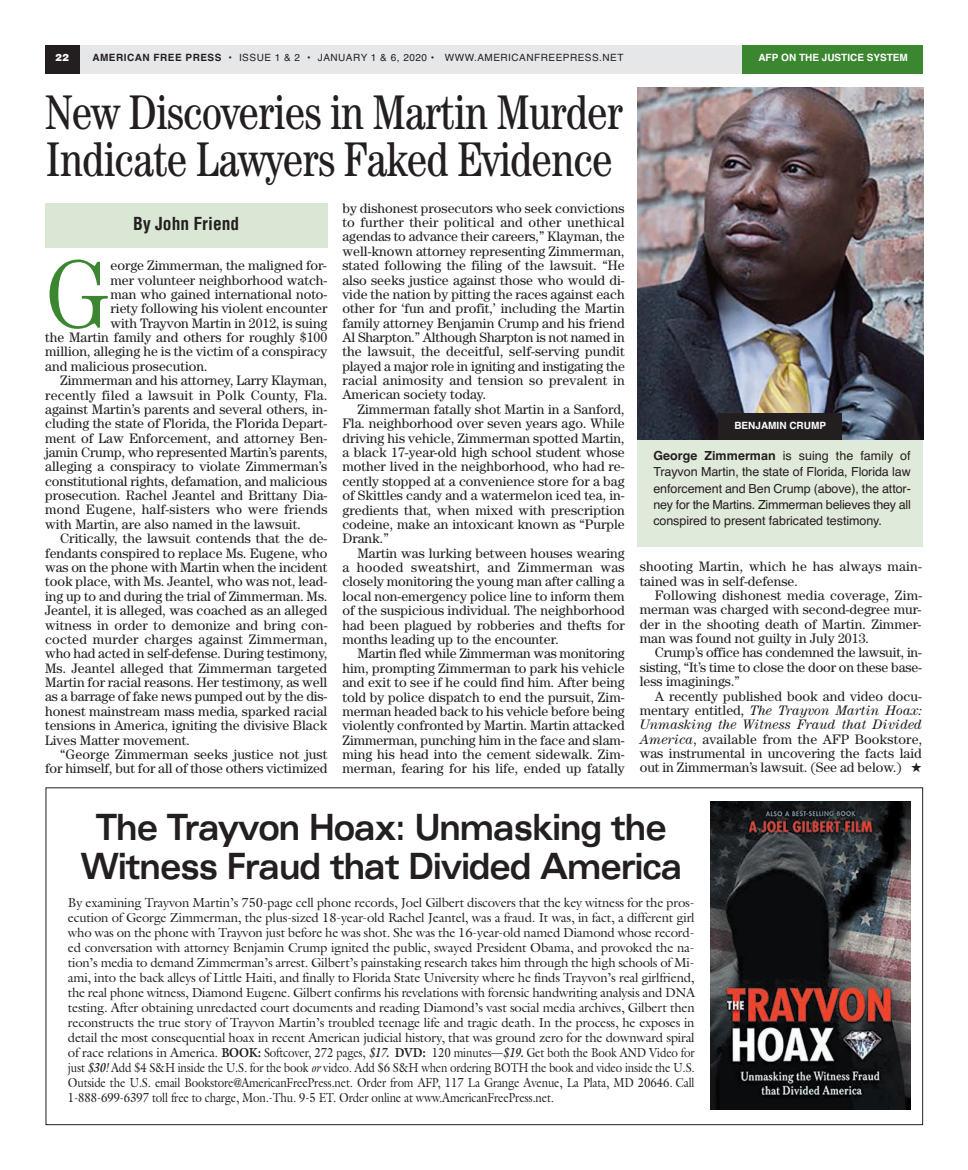
<style>
.page{position:relative;width:968px;height:1170px;background:#fff}
.page>*{position:absolute;margin:0;border:0;box-sizing:border-box;transform-origin:0 0}
.t1{font:300 97.38px "Century";color:#3b8730}
.t2{font:condensed 48.75px/46.9px "Century";letter-spacing:-.02em;color:#231f20;scale:.95 1}
.t3{font:700 expanded 36.25px/38.6px "Univers";letter-spacing:-.035em;color:#231f20;text-align:center;scale:.8 1}
.t4{font:700 condensed 17.5px "Helvetica";color:#231f20}
.t5{font:13.75px/14.4px "Century";color:#231f20;text-align:justify}
.t6{font:13.75px "Century";letter-spacing:.02em;color:#231f20}
.t7{font:13.12px/15px "Galliard";letter-spacing:-.015em;color:#231f20;text-align:justify}
.t8{font:12.5px/16.2px "Helvetica";letter-spacing:-.005em;color:#231f20;text-align:justify}
.t9{font:10px "Helvetica";letter-spacing:.05em;color:#231f20}
.t10{font:700 10px "Helvetica";color:#fff}
.t11{font:900 10px "Helvetica";color:#fff}
.s1{font-weight:700}
.s2{font-style:italic}
.s3{font-weight:700;font-style:italic}
</style>
<div class="page">
<div style="left:45px;top:45px;width:877px;height:28px;background:#e6e7e9"></div>
<div style="left:742px;top:45px;width:181px;height:28px;background:#3b8730"></div>
<div style="left:45px;top:45px;width:35px;height:28px;background:#231f20"></div>
<div style="left:45px;top:203px;width:282px;height:45px;background:#dae7d4"></div>
<div style="left:637px;top:440px;width:286px;height:107px;background:#e0eada"></div>
<img style="left:637px;top:88px;width:286px;height:352px">
<div style="left:718px;top:413px;width:124px;height:27px;background:#231f20"></div>
<img style="left:710px;top:801px;width:200px;height:309px">
<p class="t11" style="left:55px;top:51px;width:15px">22</p>
<p class="t9" style="left:92px;top:54px;width:532px"><span class="s1">AMERICAN FREE PRESS</span> • ISSUE 1 &amp; 2 • JANUARY 1 &amp; 6, 2020 • WWW.AMERICANFREEPRESS.NET</p>
<p class="t10" style="left:758px;top:54px;width:151px">AFP ON THE JUSTICE SYSTEM</p>
<h2 class="t2" style="left:45px;top:89px;width:609px">New Discoveries in Martin Murder<br>Indicate Lawyers Faked Evidence</h2>
<p class="t4" style="left:133px;top:213px;width:107px">By John Friend</p>
<h1 class="t1" style="left:45px;top:238px;width:67px">G</h1>
<p class="t5" style="left:110px;top:258px;width:218px">eorge Zimmerman, the maligned for-</p>
<p class="t5" style="left:110px;top:272px;width:218px">mer volunteer neighborhood watch-</p>
<p class="t5" style="left:110px;top:287px;width:218px">man who gained international noto-</p>
<p class="t5" style="left:110px;top:301px;width:218px">riety following his violent encounter</p>
<p class="t5" style="left:110px;top:316px;width:218px">with Trayvon Martin in 2012, is suing</p>
<p class="t5" style="left:45px;top:330px;width:284px">the Martin family and others for roughly $100</p>
<p class="t5" style="left:45px;top:344px;width:284px">million, alleging he is the victim of a conspiracy</p>
<p class="t5" style="left:45px;top:359px;width:164px">and malicious prosecution.</p>
<p class="t5" style="left:60px;top:373px;width:269px">Zimmerman and his attorney, Larry Klayman,</p>
<p class="t6" style="left:45px;top:387px;width:284px">recently filed a lawsuit in Polk County, Fla.</p>
<p class="t5" style="left:45px;top:402px;width:284px">against Martin’s parents and several others, in-</p>
<p class="t5" style="left:45px;top:416px;width:284px">cluding the state of Florida, the Florida Depart-</p>
<p class="t5" style="left:45px;top:431px;width:284px">ment of Law Enforcement, and attorney Ben-</p>
<p class="t5" style="left:45px;top:445px;width:284px">jamin Crump, who represented Martin’s parents,</p>
<p class="t5" style="left:45px;top:459px;width:283px">alleging a conspiracy to violate Zimmerman’s</p>
<p class="t5" style="left:45px;top:474px;width:284px">constitutional rights, defamation, and malicious</p>
<p class="t5" style="left:45px;top:488px;width:284px">prosecution. Rachel Jeantel and Brittany Dia-</p>
<p class="t5" style="left:45px;top:502px;width:284px">mond Eugene, half-sisters who were friends</p>
<p class="t5" style="left:45px;top:517px;width:257px">with Martin, are also named in the lawsuit.</p>
<p class="t5" style="left:60px;top:531px;width:269px">Critically, the lawsuit contends that the de-</p>
<p class="t5" style="left:45px;top:546px;width:284px">fendants conspired to replace Ms. Eugene, who</p>
<p class="t5" style="left:45px;top:560px;width:284px">was on the phone with Martin when the incident</p>
<p class="t5" style="left:45px;top:574px;width:284px">took place, with Ms. Jeantel, who was not, lead-</p>
<p class="t5" style="left:45px;top:589px;width:284px">ing up to and during the trial of Zimmerman. Ms.</p>
<p class="t5" style="left:45px;top:603px;width:284px">Jeantel, it is alleged, was coached as an alleged</p>
<p class="t5" style="left:45px;top:617px;width:284px">witness in order to demonize and bring con-</p>
<p class="t6" style="left:45px;top:631px;width:284px">cocted murder charges against Zimmerman,</p>
<p class="t5" style="left:45px;top:646px;width:284px">who had acted in self-defense. During testimony,</p>
<p class="t5" style="left:45px;top:661px;width:283px">Ms. Jeantel alleged that Zimmerman targeted</p>
<p class="t5" style="left:45px;top:675px;width:284px">Martin for racial reasons. Her testimony, as well</p>
<p class="t5" style="left:45px;top:689px;width:284px">as a barrage of fake news pumped out by the dis-</p>
<p class="t5" style="left:45px;top:704px;width:284px">honest mainstream mass media, sparked racial</p>
<p class="t5" style="left:45px;top:718px;width:284px">tensions in America, igniting the divisive Black</p>
<p class="t5" style="left:45px;top:732px;width:146px">Lives Matter movement.</p>
<p class="t5" style="left:60px;top:747px;width:269px">“George Zimmerman seeks justice not just</p>
<p class="t5" style="left:45px;top:761px;width:284px">for himself, but for all of those others victimized</p>
<p class="t5" style="left:342px;top:201px;width:284px">by dishonest prosecutors who seek convictions to further their political and other unethical agendas to advance their careers,” Klayman, the well-known attorney representing Zimmerman, stated following the filing of the lawsuit. “He also seeks justice against those who would di&shy;vide the nation by pitting the races against each other for ‘fun and profit,’ including the Martin family attorney Benjamin Crump and his friend Al Sharpton.” Although Sharpton is not named in the lawsuit, the deceitful, self-serving pundit played a major role in igniting and instigating the racial animosity and tension so prevalent in American society today.</p>
<p class="t5" style="left:342px;top:402px;width:284px;text-indent:15px">Zimmerman fatally shot Martin in a Sanford, Fla. neighborhood over seven years ago. While driving his vehicle, Zimmerman spotted Martin, a black 17-year-old high school student whose mother lived in the neighborhood, who had re&shy;cently stopped at a convenience store for a bag of Skittles candy and a watermelon iced tea, in&shy;gredients that, when mixed with prescription codeine, make an intoxicant known as “Purple Drank.”</p>
<p class="t5" style="left:342px;top:546px;width:284px;text-indent:15px">Martin was lurking between houses wearing a hooded sweatshirt, and Zimmerman was closely monitoring the young man after calling a local non-emergency police line to inform them of the suspicious individual. The neighborhood had been plagued by robberies and thefts for months leading up to the encounter.</p>
<p class="t5" style="left:342px;top:646px;width:284px;text-indent:15px">Martin fled while Zimmerman was monitoring him, prompting Zimmerman to park his vehicle and exit to see if he could find him. After being told by police dispatch to end the pursuit, Zim&shy;merman headed back to his vehicle before being violently confronted by Martin. Martin attacked Zimmerman, punching him in the face and slam&shy;ming his head into the cement sidewalk. Zim&shy;merman, fearing for his life, ended up fatally</p>
<p class="t10" style="left:734px;top:422px;width:93px">BENJAMIN CRUMP</p>
<p class="t8" style="left:653px;top:449px;width:259px"><span class="s1">George Zimmerman</span> is suing the family of Trayvon Martin, the state of Florida, Florida law enforcement and Ben Crump (above), the attor&shy;ney for the Martins. Zimmerman believes they all conspired to present fabricated testimony.</p>
<p class="t5" style="left:639px;top:559px;width:284px">shooting Martin, which he has always main&shy;tained was in self-defense.</p>
<p class="t5" style="left:639px;top:588px;width:284px;text-indent:15px">Following dishonest media coverage, Zim&shy;merman was charged with second-degree mur&shy;der in the shooting death of Martin. Zimmer&shy;man was found not guilty in July 2013.</p>
<p class="t5" style="left:639px;top:645px;width:284px;text-indent:15px">Crump’s office has condemned the lawsuit, in&shy;sisting, “It’s time to close the door on these base&shy;less imaginings.”</p>
<p class="t5" style="left:639px;top:688px;width:284px;text-indent:15px">A recently published book and video docu&shy;mentary entitled, <span class="s2">The Trayvon Martin Hoax:<br>Unmasking the Witness Fraud that Divided America</span>, available from the AFP Bookstore, was instrumental in uncovering the facts laid out in Zimmerman’s lawsuit. (See ad below.) ★</p>
<h3 class="t3" style="left:80px;top:808px;width:754px">The Trayvon Hoax: Unmasking the<br>Witness Fraud that Divided America</h3>
<p class="t7" style="left:68px;top:895px;width:628px">By examining Trayvon Martin’s 750-page cell phone records, Joel Gilbert discovers that the key witness for the pros&shy;ecution of George Zimmerman, the plus-sized 18-year-old Rachel Jeantel, was a fraud. It was, in fact, a different girl who was on the phone with Trayvon just before he was shot. She was the 16-year-old named Diamond whose record&shy;ed conversation with attorney Benjamin Crump ignited the public, swayed President Obama, and provoked the na&shy;tion’s media to demand Zimmerman’s arrest. Gilbert’s painstaking research takes him through the high schools of Mi&shy;ami, into the back alleys of Little Haiti, and finally to Florida State University where he finds Trayvon’s real girlfriend, the real phone witness, Diamond Eugene. Gilbert confirms his revelations with forensic handwriting analysis and DNA testing. After obtaining unredacted court documents and reading Diamond’s vast social media archives, Gilbert then reconstructs the true story of Trayvon Martin’s troubled teenage life and tragic death. In the process, he exposes in detail the most consequential hoax in recent American judicial history, that was ground zero for the downward spiral of race relations in America. <span class="s1">BOOK:</span> Softcover, 272 pages, <span class="s3">$17.</span> <span class="s1">DVD:</span> 120 minutes—<span class="s3">$19.</span> Get both the Book AND Video for just <span class="s3">$30</span><span class="s2">!</span> Add $4 S&amp;H inside the U.S. for the book <span class="s2">or</span> video. Add $6 S&amp;H when ordering BOTH the book and video inside the U.S.<br>Outside the U.S. email Bookstore@AmericanFreePress.net. Order from AFP, 117 La Grange Avenue, La Plata, MD 20646. Call 1-888-699-6397 toll free to charge, Mon.-Thu. 9-5 ET. Order online at www.AmericanFreePress.net.</p>
</div>
